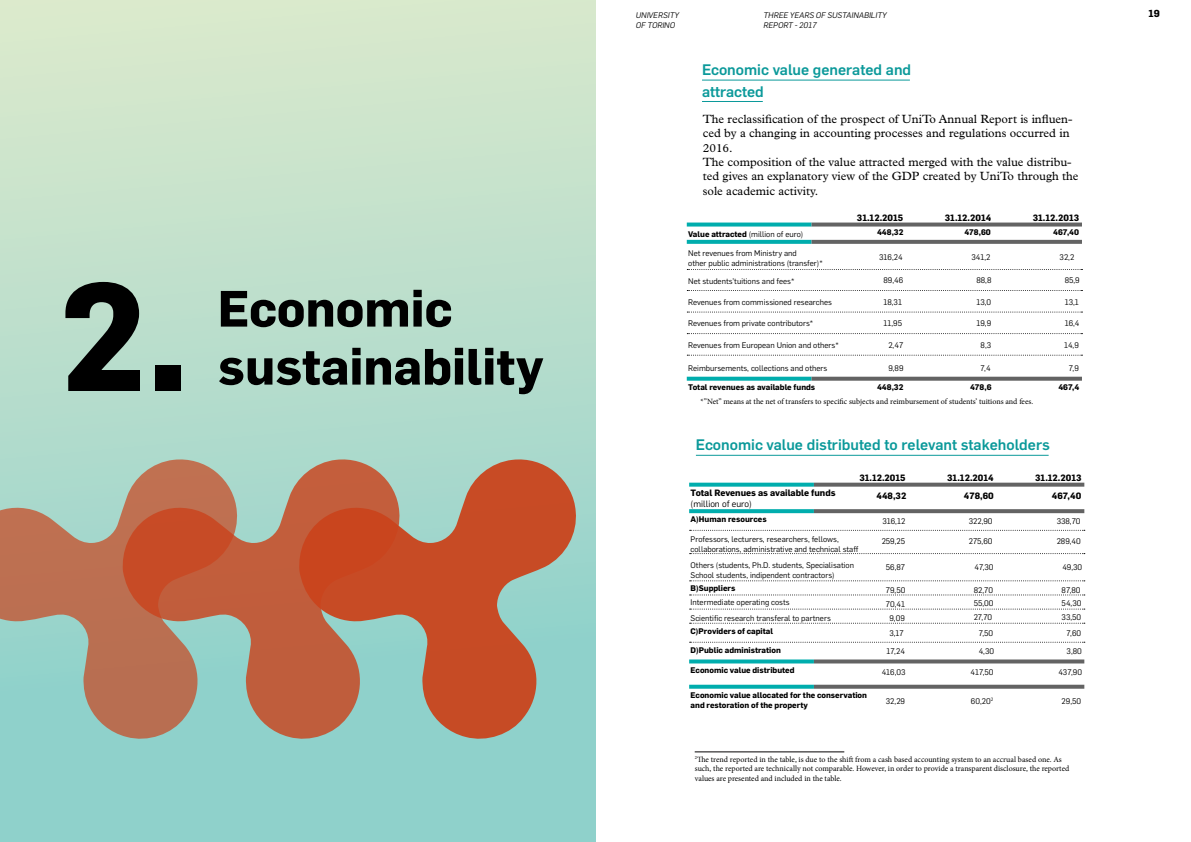
<style>
.page{position:relative;width:1191px;height:842px;background:#fff}
.page>*{position:absolute;margin:0;border:0;box-sizing:border-box;transform-origin:0 0}
.t1{font:700 150px "Flama";color:#000}
.t2{font:700 50px/58px "Flama";color:#000}
.t3{font:500 15px/22px "Flama";color:#0b999a}
.t4{font:12px/14.4px "Plantin Std";color:#000}
.t5{font:700 10px "Flama";color:#000}
.t6{font:700 9px "Flama";color:#000}
.t7{font:9px "Flama";color:#000}
.t8{font:8px/9.6px "Flama";color:#000}
.t9{font:8px/9.6px "Minion Pro";color:#000}
.t10{font:700 8px/9.6px "Flama";color:#000}
.t11{font:italic 8px/9.6px "Flama";color:#000}
.t12{font:4.7px "Flama";color:#000}
.s1{font-weight:700}
</style>
<div class="page">
<div style="left:0;top:0;width:595px;height:842px;background:linear-gradient(to bottom,#dbe9cc,#83cdcb)"></div>
<svg style="left:0;top:458px;width:121px;height:285px;background:#a9a895"></svg>
<svg style="left:121px;top:458px;width:177px;height:285px;background:#b48369"></svg>
<svg style="left:298px;top:458px;width:279px;height:285px;background:#b47f64"></svg>
<svg style="left:687px;top:240px;width:124px;height:4px"></svg>
<svg style="left:811px;top:240px;width:94px;height:4px"></svg>
<svg style="left:905px;top:240px;width:88px;height:4px"></svg>
<svg style="left:993px;top:240px;width:89px;height:4px"></svg>
<svg style="left:687px;top:223px;width:124px;height:4px"></svg>
<svg style="left:811px;top:223px;width:94px;height:4px"></svg>
<svg style="left:905px;top:223px;width:88px;height:4px"></svg>
<svg style="left:993px;top:223px;width:89px;height:4px"></svg>
<svg style="left:687px;top:377px;width:124px;height:4px"></svg>
<svg style="left:811px;top:377px;width:94px;height:4px"></svg>
<svg style="left:905px;top:377px;width:88px;height:4px"></svg>
<svg style="left:993px;top:377px;width:89px;height:4px"></svg>
<svg style="left:687px;top:269px;width:395px;height:1px"></svg>
<svg style="left:689px;top:509px;width:125px;height:4px"></svg>
<svg style="left:814px;top:509px;width:94px;height:4px"></svg>
<svg style="left:908px;top:509px;width:88px;height:4px"></svg>
<svg style="left:996px;top:509px;width:88px;height:4px"></svg>
<svg style="left:689px;top:483px;width:125px;height:4px"></svg>
<svg style="left:814px;top:483px;width:94px;height:4px"></svg>
<svg style="left:908px;top:483px;width:88px;height:4px"></svg>
<svg style="left:996px;top:483px;width:88px;height:4px"></svg>
<svg style="left:689px;top:659px;width:125px;height:4px"></svg>
<svg style="left:814px;top:659px;width:94px;height:4px"></svg>
<svg style="left:908px;top:659px;width:88px;height:4px"></svg>
<svg style="left:996px;top:659px;width:88px;height:4px"></svg>
<svg style="left:689px;top:685px;width:125px;height:4px"></svg>
<svg style="left:814px;top:685px;width:94px;height:4px"></svg>
<svg style="left:908px;top:685px;width:88px;height:4px"></svg>
<svg style="left:996px;top:685px;width:88px;height:4px"></svg>
<svg style="left:689px;top:530px;width:395px;height:1px"></svg>
<svg style="left:689px;top:594px;width:395px;height:1px"></svg>
<svg style="left:689px;top:609px;width:395px;height:1px"></svg>
<svg style="left:689px;top:623px;width:395px;height:1px"></svg>
<svg style="left:689px;top:642px;width:395px;height:1px"></svg>
<svg style="left:689px;top:553px;width:395px;height:1px"></svg>
<svg style="left:689px;top:580px;width:395px;height:1px"></svg>
<svg style="left:687px;top:290px;width:395px;height:1px"></svg>
<svg style="left:687px;top:312px;width:395px;height:1px"></svg>
<svg style="left:687px;top:333px;width:395px;height:1px"></svg>
<svg style="left:687px;top:355px;width:395px;height:1px"></svg>
<hr style="left:694px;top:752px;width:150px;height:1px;background:#050304">
<hr style="left:702px;top:80px;width:208px;height:1px;background:#0b999a">
<hr style="left:702px;top:101px;width:61px;height:1px;background:#0b999a">
<hr style="left:696px;top:455px;width:352px;height:1px;background:#0b999a">
<h1 class="t1" style="left:58px;top:229px;width:133px">2.</h1>
<h2 class="t2" style="left:218px;top:276px;width:327px">Economic sustainability</h2>
<p class="t11" style="left:636px;top:10px;width:45px">UNIVERSITY</p>
<p class="t5" style="left:1148px;top:6px;width:13px">19</p>
<p class="t11" style="left:636px;top:20px;width:41px">OF TORINO</p>
<p class="t11" style="left:763px;top:10px;width:125px">THREE YEARS OF SUSTAINABILITY<br>REPORT - 2017</p>
<h3 class="t3" style="left:702px;top:58px;width:211px">Economic value generated and attracted</h3>
<p class="t4" style="left:703px;top:112px;width:377px">The reclassification of the prospect of UniTo Annual Report is influen&shy;ced by a changing in accounting processes and regulations occurred in 2016.<br>The composition of the value attracted merged with the value distribu&shy;ted gives an explanatory view of the GDP created by UniTo through the sole academic activity.</p>
<p class="t6" style="left:857px;top:211px;width:48px">31.12.2015</p>
<p class="t6" style="left:945px;top:211px;width:48px">31.12.2014</p>
<p class="t6" style="left:1032px;top:211px;width:48px">31.12.2013</p>
<p class="t8" style="left:688px;top:229px;width:117px"><span class="s1">Value attracted</span> (million of euro)</p>
<p class="t10" style="left:877px;top:227px;width:28px">448,32</p>
<p class="t10" style="left:964px;top:227px;width:28px">478,60</p>
<p class="t10" style="left:1053px;top:227px;width:28px">467,40</p>
<p class="t8" style="left:688px;top:248px;width:136px">Net revenues from Ministry and<br>other public administrations (transfer)*</p>
<p class="t8" style="left:688px;top:276px;width:108px">Net students’tuitions and fees*</p>
<p class="t8" style="left:688px;top:297px;width:145px">Revenues from commissioned researches</p>
<p class="t8" style="left:688px;top:318px;width:127px">Revenues from private contributors*</p>
<p class="t8" style="left:688px;top:340px;width:152px">Revenues from European Union and others*</p>
<p class="t8" style="left:688px;top:362px;width:141px">Reimbursements, collections and others</p>
<p class="t10" style="left:688px;top:382px;width:129px">Total revenues as available funds</p>
<p class="t8" style="left:879px;top:252px;width:25px">316,24</p>
<p class="t8" style="left:883px;top:275px;width:21px">89,46</p>
<p class="t8" style="left:883px;top:297px;width:20px">18,31</p>
<p class="t8" style="left:883px;top:318px;width:20px">11,95</p>
<p class="t8" style="left:888px;top:340px;width:16px">2,47</p>
<p class="t8" style="left:888px;top:362px;width:17px">9,89</p>
<p class="t10" style="left:877px;top:382px;width:28px">448,32</p>
<p class="t8" style="left:971px;top:252px;width:21px">341,2</p>
<p class="t8" style="left:976px;top:275px;width:17px">88,8</p>
<p class="t8" style="left:976px;top:297px;width:16px">13,0</p>
<p class="t8" style="left:976px;top:318px;width:16px">19,9</p>
<p class="t8" style="left:980px;top:340px;width:12px">8,3</p>
<p class="t8" style="left:980px;top:362px;width:12px">7,4</p>
<p class="t10" style="left:970px;top:382px;width:23px">478,6</p>
<p class="t9" style="left:700px;top:397px;width:334px">*”Net” means at the net of transfers to specific subjects and reimbursement of students’ tuitions and fees.</p>
<h3 class="t3" style="left:696px;top:433px;width:355px">Economic value distributed to relevant stakeholders</h3>
<p class="t8" style="left:1059px;top:252px;width:16px">32,2</p>
<p class="t8" style="left:1064px;top:275px;width:17px">85,9</p>
<p class="t8" style="left:1064px;top:297px;width:16px">13,1</p>
<p class="t8" style="left:1064px;top:318px;width:16px">16,4</p>
<p class="t8" style="left:1064px;top:340px;width:16px">14,9</p>
<p class="t8" style="left:1069px;top:362px;width:11px">7,9</p>
<p class="t10" style="left:1058px;top:382px;width:23px">467,4</p>
<p class="t6" style="left:859px;top:471px;width:48px">31.12.2015</p>
<p class="t6" style="left:947px;top:471px;width:48px">31.12.2014</p>
<p class="t6" style="left:1035px;top:471px;width:48px">31.12.2013</p>
<p class="t6" style="left:690px;top:486px;width:146px">Total Revenues as available funds</p>
<p class="t7" style="left:690px;top:497px;width:63px">(million of euro)</p>
<p class="t10" style="left:690px;top:513px;width:78px">A)Human resources</p>
<p class="t8" style="left:690px;top:534px;width:169px">Professors, lecturers, researchers, fellows, collaborations, administrative and technical staff</p>
<p class="t8" style="left:690px;top:560px;width:165px">Others (students, Ph.D. students, Specialisation<br>School students, indipendent contractors)</p>
<p class="t8" style="left:690px;top:594px;width:142px;line-height:15.3px">Intermediate operating costs<br>Scientific research transferal to partners</p>
<p class="t10" style="left:690px;top:583px;width:46px">B)Suppliers</p>
<p class="t10" style="left:690px;top:626px;width:84px">C)Providers of capital</p>
<p class="t10" style="left:690px;top:645px;width:92px">D)Public administration</p>
<p class="t10" style="left:690px;top:665px;width:105px">Economic value distributed</p>
<p class="t10" style="left:690px;top:690px;width:178px">Economic value allocated for the conservation and restoration of the property</p>
<p class="t6" style="left:876px;top:490px;width:31px">448,32</p>
<p class="t6" style="left:964px;top:490px;width:31px">478,60</p>
<p class="t6" style="left:1052px;top:490px;width:31px">467,40</p>
<p class="t8" style="left:882px;top:515px;width:24px">316,12</p>
<p class="t8" style="left:968px;top:515px;width:25px">322,90</p>
<p class="t8" style="left:1056px;top:515px;width:25px">338,70</p>
<p class="t8" style="left:968px;top:536px;width:25px">275,60</p>
<p class="t8" style="left:1056px;top:536px;width:26px">289,40</p>
<p class="t8" style="left:974px;top:562px;width:21px">47,30</p>
<p class="t8" style="left:1062px;top:562px;width:21px">49,30</p>
<p class="t8" style="left:881px;top:536px;width:25px">259,25</p>
<p class="t8" style="left:886px;top:562px;width:21px">56,87</p>
<p class="t8" style="left:886px;top:585px;width:21px">79,50</p>
<p class="t8" style="left:973px;top:585px;width:21px">82,70</p>
<p class="t8" style="left:1061px;top:585px;width:20px">87,80</p>
<p class="t8" style="left:973px;top:598px;width:21px">55,00</p>
<p class="t8" style="left:1061px;top:598px;width:21px">54,30</p>
<p class="t8" style="left:973px;top:612px;width:20px">27,70</p>
<p class="t8" style="left:1061px;top:612px;width:21px">33,50</p>
<p class="t8" style="left:886px;top:599px;width:21px">70,41</p>
<p class="t8" style="left:889px;top:610px;width:17px;line-height:14.8px">9,09<br>3,17</p>
<p class="t8" style="left:978px;top:628px;width:16px">7,50</p>
<p class="t8" style="left:1066px;top:628px;width:16px">7,60</p>
<p class="t8" style="left:886px;top:646px;width:20px">17,24</p>
<p class="t8" style="left:978px;top:646px;width:17px">4,30</p>
<p class="t8" style="left:1066px;top:646px;width:17px">3,80</p>
<p class="t8" style="left:881px;top:667px;width:25px">416,03</p>
<p class="t8" style="left:970px;top:667px;width:25px">417,50</p>
<p class="t8" style="left:1058px;top:667px;width:25px">437,90</p>
<p class="t12" style="left:990px;top:696px;width:4px">2</p>
<p class="t8" style="left:886px;top:695px;width:21px">32,29</p>
<p class="t8" style="left:971px;top:695px;width:21px">60,20</p>
<p class="t8" style="left:1061px;top:695px;width:21px">29,50</p>
<p class="t9" style="left:695px;top:754px;width:376px"><sup>2</sup>The trend reported in the table, is due to the shift from a cash based accounting system to an accrual based one. As such, the reported are technically not comparable. However, in order to provide a transparent disclosure, the reported values are presented and included in the table.</p>
</div>
